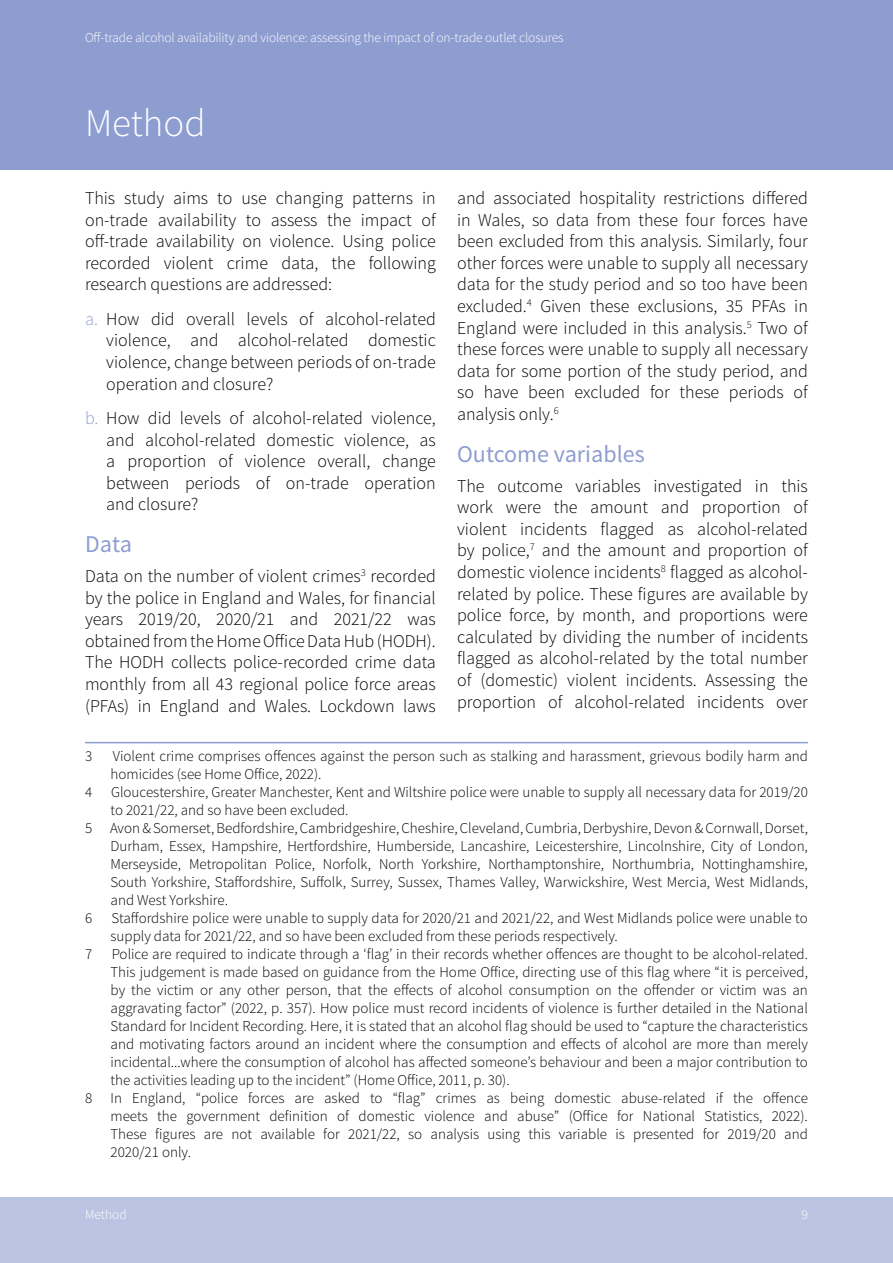
<style>
.page{position:relative;width:893px;height:1263px;background:#fff}
.page>*{position:absolute;margin:0;border:0;box-sizing:border-box;transform-origin:0 0}
.t1{font:300 39px "Source Sans Pro";color:#fff}
.t2{font:24px "Source Sans Pro";color:#8e9dd0}
.t3{font:300 18px/21.6px "Source Sans Pro";color:#000;text-align:justify}
.t4{font:300 15px/18px "Source Sans Pro";color:#000}
.t5{font:300 13.5px "Source Sans Pro";letter-spacing:-.01em;color:#fff}
.s1{color:#8e9dd0}
</style>
<div class="page">
<div style="left:0;top:1197px;width:893px;height:66px;background:#bbc4e3"></div>
<div style="left:0;top:0;width:893px;height:170px;background:#8e9dd0"></div>
<hr style="left:85px;top:742px;width:723px;height:1px;background:#8e9dd0">
<p class="t5" style="left:85px;top:29px;width:480px">Off-trade alcohol availability and violence: assessing the impact of on-trade outlet closures</p>
<h1 class="t1" style="left:85px;top:99px;width:122px">Method</h1>
<p class="t3" style="left:85px;top:187px;width:352px">This study aims to use changing patterns in on-trade availability to assess the impact of off-trade availability on violence. Using police recorded violent crime data, the following research questions are addressed:</p>
<p class="t3" style="left:106px;top:308px;width:331px;text-indent:-21px"><span class="s1">a.</span> How did overall levels of alcohol-related violence, and alcohol-related domestic violence, change between periods of on-trade operation and closure?</p>
<p class="t3" style="left:106px;top:407px;width:331px;text-indent:-21px"><span class="s1">b.</span> How did levels of alcohol-related violence, and alcohol-related domestic violence, as a proportion of violence overall, change between periods of on-trade operation and closure?</p>
<h2 class="t2" style="left:85px;top:529px;width:48px">Data</h2>
<p class="t3" style="left:85px;top:565px;width:352px">Data on the number of violent crimes<sup>3</sup> recorded by the police in England and Wales, for financial years 2019/20, 2020/21 and 2021/22 was obtained from the Home Office Data Hub (HODH).<br>The HODH collects police-recorded crime data monthly from all 43 regional police force areas (PFAs) in England and Wales. Lockdown laws</p>
<p class="t3" style="left:457px;top:187px;width:352px">and associated hospitality restrictions differed in Wales, so data from these four forces have been excluded from this analysis. Similarly, four other forces were unable to supply all necessary data for the study period and so too have been excluded.<sup>4</sup> Given these exclusions, 35 PFAs in England were included in this analysis.<sup>5</sup> Two of these forces were unable to supply all necessary data for some portion of the study period, and so have been excluded for these periods of analysis only.<sup>6</sup></p>
<h2 class="t2" style="left:457px;top:439px;width:189px">Outcome variables</h2>
<p class="t3" style="left:457px;top:475px;width:352px">The outcome variables investigated in this work were the amount and proportion of violent incidents flagged as alcohol-related by police,<sup>7</sup> and the amount and proportion of domestic violence incidents<sup>8</sup> flagged as alcohol&shy;related by police. These figures are available by police force, by month, and proportions were calculated by dividing the number of incidents flagged as alcohol-related by the total number of (domestic) violent incidents. Assessing the proportion of alcohol-related incidents over</p>
<p class="t4" style="left:85px;top:747px;width:9px">3</p>
<p class="t4" style="left:111px;top:747px;width:699px">Violent crime comprises offences against the person such as stalking and harassment, grievous bodily harm and homicides (see Home Office, 2022).</p>
<p class="t4" style="left:85px;top:783px;width:9px">4</p>
<p class="t4" style="left:111px;top:783px;width:698px">Gloucestershire, Greater Manchester, Kent and Wiltshire police were unable to supply all necessary data for 2019/20</p>
<p class="t4" style="left:111px;top:801px;width:239px">to 2021/22, and so have been excluded.</p>
<p class="t4" style="left:85px;top:819px;width:724px">5 Avon &amp; Somerset, Bedfordshire, Cambridgeshire, Cheshire, Cleveland, Cumbria, Derbyshire, Devon &amp; Cornwall, Dorset,</p>
<p class="t4" style="left:111px;top:837px;width:699px">Durham, Essex, Hampshire, Hertfordshire, Humberside, Lancashire, Leicestershire, Lincolnshire, City of London,</p>
<p class="t4" style="left:111px;top:855px;width:699px">Merseyside, Metropolitan Police, Norfolk, North Yorkshire, Northamptonshire, Northumbria, Nottinghamshire,</p>
<p class="t4" style="left:111px;top:873px;width:699px">South Yorkshire, Staffordshire, Suffolk, Surrey, Sussex, Thames Valley, Warwickshire, West Mercia, West Midlands,</p>
<p class="t4" style="left:111px;top:891px;width:119px">and West Yorkshire.</p>
<p class="t4" style="left:85px;top:909px;width:9px">6</p>
<p class="t4" style="left:111px;top:909px;width:699px">Staffordshire police were unable to supply data for 2020/21 and 2021/22, and West Midlands police were unable to supply data for 2021/22, and so have been excluded from these periods respectively.</p>
<p class="t4" style="left:85px;top:945px;width:9px">7</p>
<p class="t4" style="left:112px;top:945px;width:698px">Police are required to indicate through a ‘flag’ in their records whether offences are thought to be alcohol-related.</p>
<p class="t4" style="left:111px;top:963px;width:699px">This judgement is made based on guidance from the Home Office, directing use of this flag where “it is perceived,</p>
<p class="t4" style="left:111px;top:981px;width:699px">by the victim or any other person, that the effects of alcohol consumption on the offender or victim was an</p>
<p class="t4" style="left:111px;top:999px;width:699px">aggravating factor” (2022, p. 357). How police must record incidents of violence is further detailed in the National</p>
<p class="t4" style="left:111px;top:1017px;width:699px">Standard for Incident Recording. Here, it is stated that an alcohol flag should be used to “capture the characteristics</p>
<p class="t4" style="left:111px;top:1035px;width:699px">and motivating factors around an incident where the consumption and effects of alcohol are more than merely</p>
<p class="t4" style="left:111px;top:1053px;width:699px">incidental...where the consumption of alcohol has affected someone’s behaviour and been a major contribution to</p>
<p class="t4" style="left:111px;top:1071px;width:401px">the activities leading up to the incident” (Home Office, 2011, p. 30).</p>
<p class="t4" style="left:85px;top:1089px;width:724px">8 In England, “police forces are asked to “flag” crimes as being domestic abuse-related if the offence</p>
<p class="t4" style="left:111px;top:1107px;width:699px">meets the government definition of domestic violence and abuse” (Office for National Statistics, 2022).</p>
<p class="t4" style="left:111px;top:1125px;width:699px">These figures are not available for 2021/22, so analysis using this variable is presented for 2019/20 and</p>
<p class="t4" style="left:111px;top:1143px;width:82px">2020/21 only.</p>
<p class="t5" style="left:85px;top:1206px;width:43px">Method</p>
<p class="t5" style="left:801px;top:1206px;width:8px">9</p>
</div>
